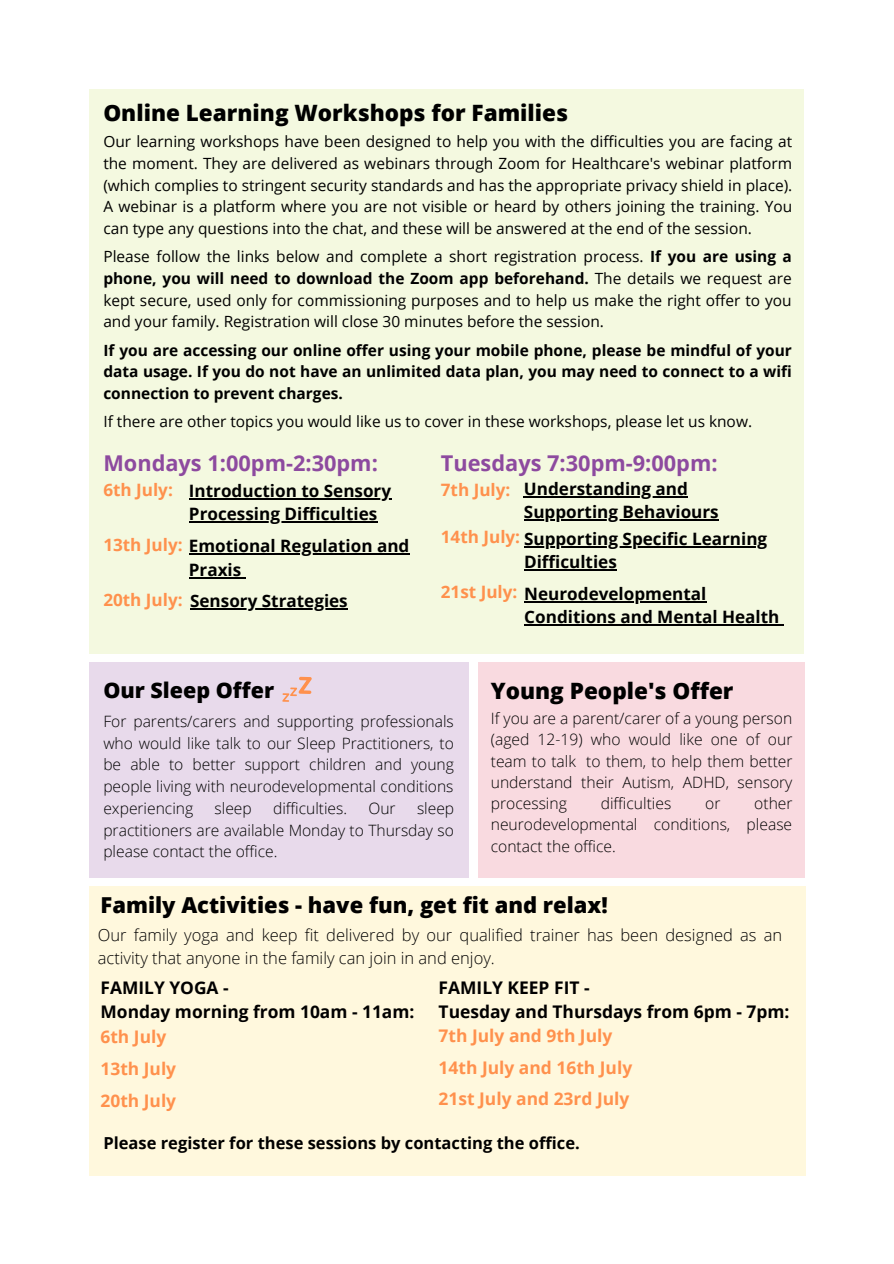
<style>
.page{position:relative;width:894px;height:1264px;background:#fff}
.page>*{position:absolute;margin:0;border:0;box-sizing:border-box;transform-origin:0 0}
.t1{font:800 22.5px "Open Sans";color:#000}
.t2{font:800 21.9px "Open Sans";color:#000}
.t3{font:700 21.75px "Open Sans";color:#8d4a9f}
.t4{font:800 21.45px "Open Sans";color:#000}
.t5{font:700 17.4px/24.2px "Open Sans";color:#000}
.t6{font:700 17.4px/32.2px "Open Sans";color:#ff914d}
.t7{font:700 17.1px/23.4px "Open Sans";color:#000}
.t8{font:700 17.1px "Open Sans";color:#ff914d}
.t9{font:300 16.5px/23px "Open Sans";color:#000}
.t10{font:700 16.5px "Open Sans";color:#000}
.t11{font:300 15.6px/21.8px "Open Sans";color:#000;text-align:justify}
.t12{font:15.45px/21.6px "Open Sans";color:#000;text-align:justify}
.t13{font:700 15.45px/21.6px "Open Sans";color:#000;text-align:justify}
.s1{font-weight:700}
.s2{color:#ff914d}
</style>
<div class="page">
<div style="left:89px;top:662px;width:379px;height:215px;background:#e8daeb"></div>
<div style="left:478px;top:662px;width:326px;height:215px;background:#f9dae0"></div>
<div style="left:89px;top:885px;width:716px;height:290px;background:#fff8dd"></div>
<svg style="left:282px;top:676px;width:29px;height:26px"></svg>
<div style="left:89px;top:89px;width:715px;height:565px;background:#f4f9e0"></div>
<hr style="left:189px;top:553px;width:220px;height:2px;background:#000">
<hr style="left:189px;top:577px;width:52px;height:1px;background:#000">
<hr style="left:524px;top:546px;width:243px;height:1px;background:#000">
<hr style="left:524px;top:569px;width:92px;height:2px;background:#000">
<hr style="left:524px;top:601px;width:182px;height:1px;background:#000">
<hr style="left:524px;top:624px;width:255px;height:1px;background:#000">
<hr style="left:190px;top:608px;width:158px;height:1px;background:#000">
<hr style="left:189px;top:498px;width:202px;height:1px;background:#000">
<hr style="left:189px;top:521px;width:108px;height:1px;background:#000">
<hr style="left:297px;top:521px;width:80px;height:1px;background:#000">
<hr style="left:524px;top:496px;width:163px;height:1px;background:#000">
<hr style="left:524px;top:519px;width:194px;height:1px;background:#000">
<h1 class="t1" style="left:103px;top:97px;width:466px">Online Learning Workshops for Families</h1>
<p class="t12" style="left:103px;top:131px;width:690px">Our learning workshops have been designed to help you with the difficulties you are facing at the moment. They are delivered as webinars through Zoom for Healthcare's webinar platform (which complies to stringent security standards and has the appropriate privacy shield in place).<br>A webinar is a platform where you are not visible or heard by others joining the training. You can type any questions into the chat, and these will be answered at the end of the session.</p>
<p class="t12" style="left:103px;top:245px;width:690px">Please follow the links below and complete a short registration process. <span class="s1">If you are using a phone, you will need to download the Zoom app beforehand.</span> The details we request are kept secure, used only for commissioning purposes and to help us make the right offer to you and your family. Registration will close 30 minutes before the session.</p>
<p class="t13" style="left:103px;top:339px;width:690px">If you are accessing our online offer using your mobile phone, please be mindful of your data usage. If you do not have an unlimited data plan, you may need to connect to a wifi connection to prevent charges.</p>
<p class="t12" style="left:103px;top:410px;width:650px">If there are other topics you would like us to cover in these workshops, please let us know.</p>
<h3 class="t3" style="left:103px;top:447px;width:276px">Mondays 1:00pm-2:30pm:</h3>
<p class="t8" style="left:103px;top:477px;width:71px">6th July:</p>
<p class="t8" style="left:103px;top:532px;width:81px">13th July:</p>
<p class="t7" style="left:103px;top:588px;width:246px"><span class="s2">20th July:</span> Sensory Strategies</p>
<h3 class="t3" style="left:440px;top:448px;width:278px">Tuesdays 7:30pm-9:00pm:</h3>
<p class="t8" style="left:440px;top:477px;width:71px">7th July:</p>
<p class="t8" style="left:440px;top:524px;width:81px">14th July:</p>
<p class="t7" style="left:440px;top:581px;width:267px"><span class="s2">21st July:</span> Neurodevelopmental</p>
<p class="t7" style="left:189px;top:478px;width:204px">Introduction to Sensory<br>Processing Difficulties</p>
<p class="t7" style="left:524px;top:476px;width:196px">Understanding and<br>Supporting Behaviours</p>
<p class="t7" style="left:189px;top:534px;width:222px">Emotional Regulation and<br>Praxis</p>
<p class="t7" style="left:524px;top:526px;width:245px">Supporting Specific Learning<br>Difficulties</p>
<p class="t7" style="left:524px;top:604px;width:257px">Conditions and Mental Health</p>
<h3 class="t4" style="left:103px;top:675px;width:172px">Our Sleep Offer</h3>
<p class="t11" style="left:103px;top:710px;width:352px">For parents/carers and supporting professionals who would like talk to our Sleep Practitioners, to be able to better support children and young people living with neurodevelopmental conditions experiencing</p>
<p class="t11" style="left:214px;top:796px;width:39px">sleep</p>
<p class="t11" style="left:273px;top:796px;width:76px">difficulties.</p>
<p class="t11" style="left:368px;top:796px;width:29px">Our</p>
<p class="t11" style="left:103px;top:796px;width:352px;text-indent:313px">sleep practitioners are available Monday to Thursday so please contact the office.</p>
<h1 class="t1" style="left:490px;top:675px;width:244px">Young People's Offer</h1>
<p class="t11" style="left:490px;top:707px;width:303px;line-height:21.3px">If you are a parent/carer of a young person (aged 12-19) who would like one of our team to talk to them, to help them better understand their Autism, ADHD, sensory processing</p>
<p class="t11" style="left:600px;top:792px;width:72px">difficulties</p>
<p class="t11" style="left:705px;top:792px;width:17px">or</p>
<p class="t11" style="left:490px;top:792px;width:303px;line-height:21.3px;text-indent:263px">other neurodevelopmental conditions, please contact the office.</p>
<h2 class="t2" style="left:100px;top:889px;width:508px">Family Activities - have fun, get fit and relax!</h2>
<p class="t9" style="left:98px;top:923px;width:686px">Our family yoga and keep fit delivered by our qualified trainer has been designed as an activity that anyone in the family can join in and enjoy.</p>
<p class="t5" style="left:100px;top:975px;width:315px">FAMILY YOGA -<br>Monday morning from 10am - 11am:</p>
<p class="t6" style="left:100px;top:1019px;width:77px">6th July<br>13th July<br>20th July</p>
<p class="t5" style="left:438px;top:975px;width:352px">FAMILY KEEP FIT -<br>Tuesday and Thursdays from 6pm - 7pm:</p>
<p class="t6" style="left:438px;top:1019px;width:195px;line-height:31.7px">7th July and 9th July<br>14th July and 16th July<br>21st July and 23rd July</p>
<p class="t10" style="left:103px;top:1131px;width:478px">Please register for these sessions by contacting the office.</p>
</div>
